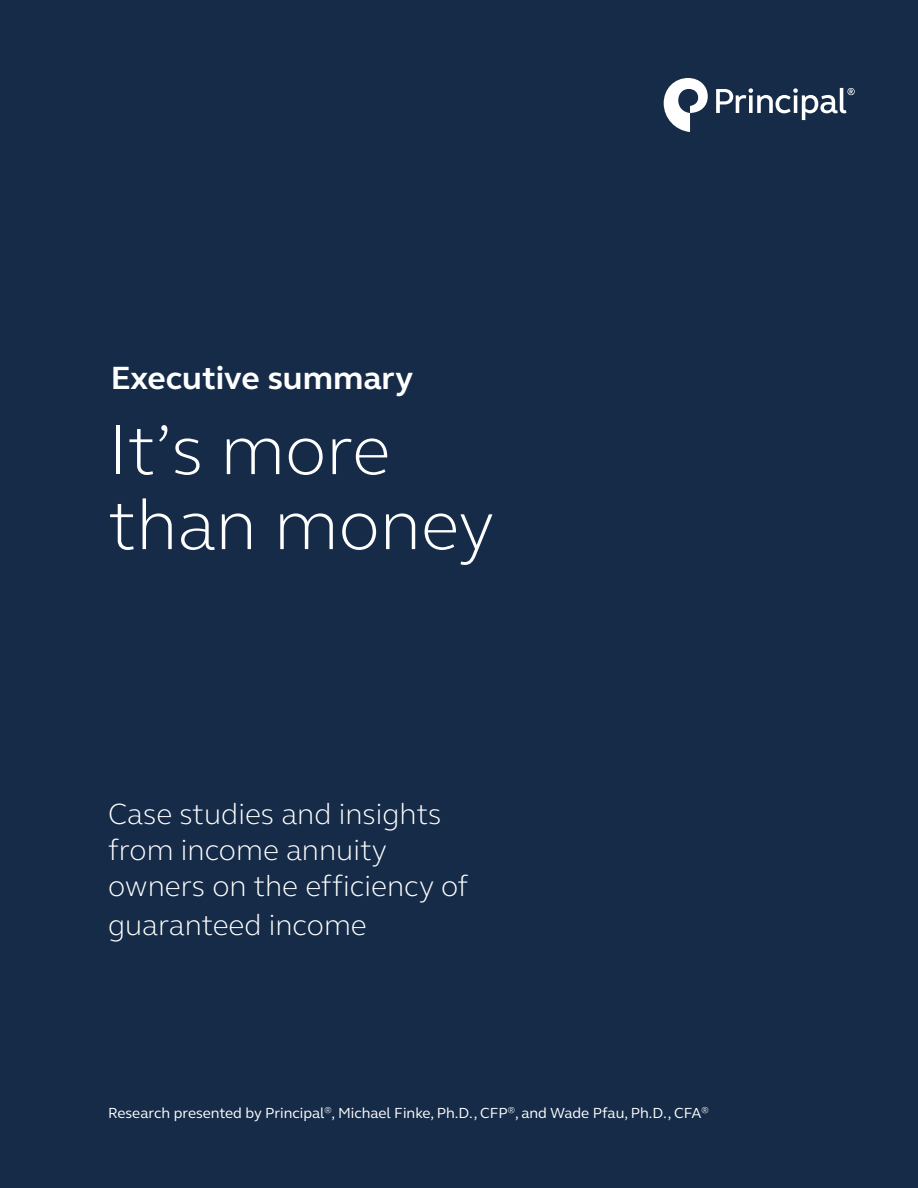
<style>
.page{position:relative;width:918px;height:1188px;background:#162b48}
.page>*{position:absolute;margin:0;border:0;box-sizing:border-box;transform-origin:0 0}
.t1{font:300 72px/75px "FS Elliot Pro";color:#fff}
.t2{font:700 33px "FS Elliot Pro";color:#fff}
.t3{font:300 30px/36px "FS Elliot Pro";color:#fff}
.t4{font:15px "FS Elliot Pro";color:#fff}
</style>
<div class="page">
<svg style="left:664px;top:78px;width:44px;height:54px"></svg>
<svg style="left:716px;top:88px;width:139px;height:32px"></svg>
<p class="t2" style="left:111px;top:356px;width:304px">Executive summary</p>
<h1 class="t1" style="left:108px;top:410px;width:388px">It’s more than money</h1>
<p class="t3" style="left:108px;top:795px;width:362px">Case studies and insights from income annuity owners on the efficiency of</p>
<p class="t3" style="left:108px;top:906px;width:260px">guaranteed income</p>
<p class="t4" style="left:108px;top:1103px;width:602px">Research presented by Principal<sup>®</sup>, Michael Finke, Ph.D., CFP<sup>®</sup>, and Wade Pfau, Ph.D., CFA<sup>®</sup></p>
</div>
